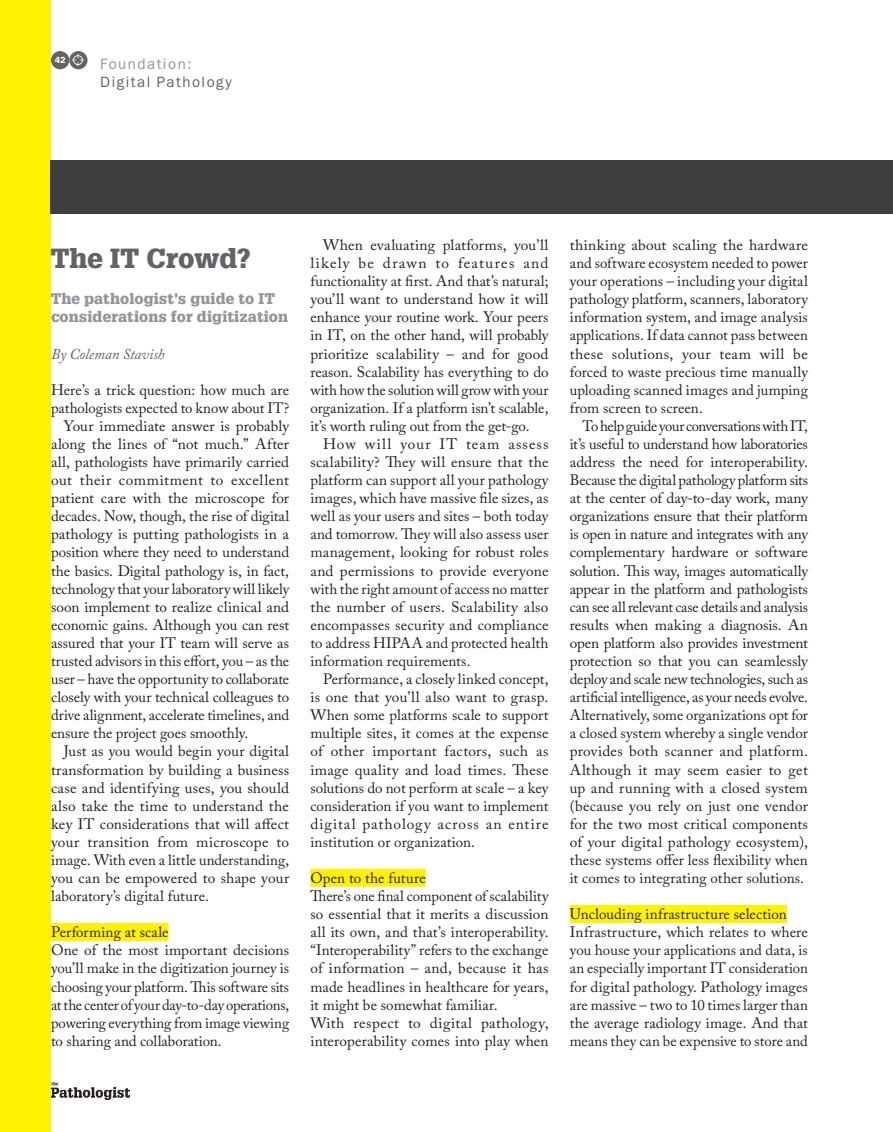
<style>
.page{position:relative;width:893px;height:1132px;background:#fff}
.page>*{position:absolute;margin:0;border:0;box-sizing:border-box;transform-origin:0 0}
.UF-Head{font:900 27px "Glypha LT Std";letter-spacing:.005em;color:#636366}
.Copy_-_indent{font:15px/18px "Adobe Caslon Pro";letter-spacing:.005em;color:#231f20;text-align:justify}
.UF-Subhead-H6_-_50{font:900 15px/18px "Glypha LT Std";letter-spacing:.01em;color:#939598}
.Body{font:15px/18px "ITC Franklin Gothic Std";letter-spacing:.1em;color:#636366}
.UF-Subhead-H6_-_50-2{font:italic 15px "Adobe Caslon Pro";letter-spacing:-.005em;color:#636366}
.t1{font:600 9px "ITC Franklin Gothic Std";color:#fff}
.s1{color:#939598}
</style>
<div class="page">
<div style="left:51px;top:51px;width:18px;height:18px;background:#636366;border-radius:50%"></div>
<svg style="left:69px;top:51px;width:19px;height:18px"></svg>
<svg style="left:72px;top:54px;width:13px;height:13px"></svg>
<div style="left:0;top:0;width:51px;height:1131px;background:#fff101"></div>
<div style="left:51px;top:922px;width:118px;height:18px;background:#fff101"></div>
<div style="left:310px;top:868px;width:116px;height:18px;background:#fff101"></div>
<div style="left:570px;top:904px;width:217px;height:18px;background:#fff101"></div>
<img style="left:51px;top:1082px;width:79px;height:17px">
<div style="left:51px;top:159px;width:842px;height:54px;background:#3e3e3f"></div>
<p class="t1" style="left:55px;top:55px;width:12px">42</p>
<p class="Body" style="left:100px;top:55px;width:133px"><span class="s1">Foundation:<br></span>Digital Pathology</p>
<h4 class="UF-Head" style="left:51px;top:242px;width:201px">The IT Crowd?</h4>
<p class="UF-Subhead-H6_-_50" style="left:51px;top:290px;width:239px">The pathologist’s guide to IT considerations for digitization</p>
<p class="UF-Subhead-H6_-_50-2" style="left:51px;top:344px;width:115px">By Coleman Stavish</p>
<p class="Copy_-_indent" style="left:51px;top:380px;width:240px">Here’s a trick question: how much are pathologists expected to know about IT?</p>
<p class="Copy_-_indent" style="left:51px;top:416px;width:240px;text-indent:13px">Your immediate answer is probably along the lines of “not much.” After all, pathologists have primarily carried out their commitment to excellent patient care with the microscope for decades. Now, though, the rise of digital pathology is putting pathologists in a position where they need to understand the basics. Digital pathology is, in fact, technology that your laboratory will likely soon implement to realize clinical and economic gains. Although you can rest assured that your IT team will serve as trusted advisors in this effort, you – as the user – have the opportunity to collaborate closely with your technical colleagues to drive alignment, accelerate timelines, and ensure the project goes smoothly.</p>
<p class="Copy_-_indent" style="left:51px;top:742px;width:240px;text-indent:13px">Just as you would begin your digital transformation by building a business case and identifying uses, you should also take the time to understand the key IT considerations that will affect your transition from microscope to image. With even a little understanding, you can be empowered to shape your laboratory’s digital future.</p>
<p class="Copy_-_indent" style="left:51px;top:922px;width:119px">Performing at scale</p>
<p class="Copy_-_indent" style="left:51px;top:940px;width:240px">One of the most important decisions you’ll make in the digitization journey is choosing your platform. This software sits at the center of your day-to-day operations, powering everything from image viewing to sharing and collaboration.</p>
<p class="Copy_-_indent" style="left:310px;top:236px;width:240px;text-indent:13px">When evaluating platforms, you’ll likely be drawn to features and functionality at first. And that’s natural; you’ll want to understand how it will enhance your routine work. Your peers in IT, on the other hand, will probably prioritize scalability – and for good reason. Scalability has everything to do with how the solution will grow with your organization. If a platform isn’t scalable, it’s worth ruling out from the get-go.</p>
<p class="Copy_-_indent" style="left:310px;top:434px;width:240px;text-indent:13px">How will your IT team assess scalability? They will ensure that the platform can support all your pathology images, which have massive file sizes, as well as your users and sites – both today and tomorrow. They will also assess user management, looking for robust roles and permissions to provide everyone with the right amount of access no matter the number of users. Scalability also encompasses security and compliance to address HIPAA and protected health information requirements.</p>
<p class="Copy_-_indent" style="left:310px;top:669px;width:240px;text-indent:13px">Performance, a closely linked concept, is one that you’ll also want to grasp.<br>When some platforms scale to support multiple sites, it comes at the expense of other important factors, such as image quality and load times. These solutions do not perform at scale – a key consideration if you want to implement digital pathology across an entire institution or organization.</p>
<p class="Copy_-_indent" style="left:310px;top:868px;width:117px">Open to the future</p>
<p class="Copy_-_indent" style="left:310px;top:886px;width:240px">There’s one final component of scalability so essential that it merits a discussion all its own, and that’s interoperability. “Interoperability” refers to the exchange of information – and, because it has made headlines in healthcare for years, it might be somewhat familiar.</p>
<p class="Copy_-_indent" style="left:310px;top:1013px;width:240px">With respect to digital pathology, interoperability comes into play when</p>
<p class="Copy_-_indent" style="left:570px;top:236px;width:240px">thinking about scaling the hardware and software ecosystem needed to power your operations – including your digital pathology platform, scanners, laboratory information system, and image analysis applications. If data cannot pass between these solutions, your team will be forced to waste precious time manually uploading scanned images and jumping from screen to screen.</p>
<p class="Copy_-_indent" style="left:570px;top:416px;width:240px;text-indent:13px">To help guide your conversations with IT, it’s useful to understand how laboratories address the need for interoperability.<br>Because the digital pathology platform sits at the center of day-to-day work, many organizations ensure that their platform is open in nature and integrates with any complementary hardware or software solution. This way, images automatically appear in the platform and pathologists can see all relevant case details and analysis results when making a diagnosis. An open platform also provides investment protection so that you can seamlessly deploy and scale new technologies, such as artificial intelligence, as your needs evolve.</p>
<p class="Copy_-_indent" style="left:570px;top:705px;width:240px">Alternatively, some organizations opt for a closed system whereby a single vendor provides both scanner and platform.<br>Although it may seem easier to get up and running with a closed system (because you rely on just one vendor for the two most critical components of your digital pathology ecosystem), these systems offer less flexibility when it comes to integrating other solutions.</p>
<p class="Copy_-_indent" style="left:570px;top:904px;width:219px">Unclouding infrastructure selection</p>
<p class="Copy_-_indent" style="left:570px;top:922px;width:240px">Infrastructure, which relates to where you house your applications and data, is an especially important IT consideration for digital pathology. Pathology images are massive – two to 10 times larger than the average radiology image. And that means they can be expensive to store and</p>
</div>
